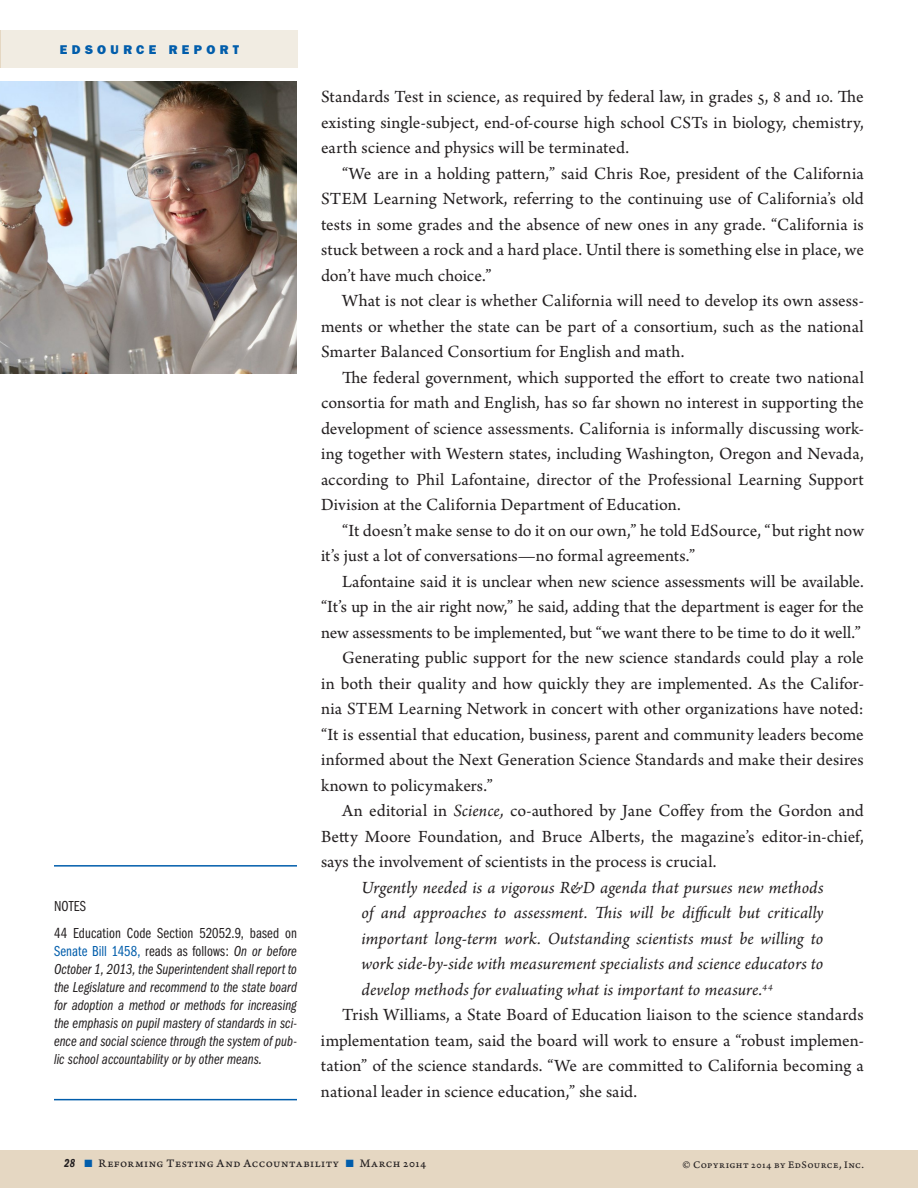
<style>
.page{position:relative;width:918px;height:1188px;background:#fff}
.page>*{position:absolute;margin:0;border:0;box-sizing:border-box;transform-origin:0 0}
.main_text{font:18px/25.5px "Arno Pro";color:#231f20;text-align:justify}
.main_text_indented_i{font:italic 18px/25.5px "Arno Pro";letter-spacing:.005em;color:#231f20;text-align:justify}
.SideNotes{font:15px/18px "Franklin Gothic Book Cmpr Ital";letter-spacing:.005em;color:#231f20;text-align:justify}
.SideNotes-2{font:15px "Franklin Gothic Book Cmpr";letter-spacing:.015em;color:#231f20}
.t1{font:800 12.75px "Franklin Gothic";letter-spacing:.34em;color:#015dab}
.t2{font:12px "Arno Pro Caption";letter-spacing:.045em;color:#231f20}
.t3{font:10.5px "Arno Pro Caption";letter-spacing:.04em;color:#231f20}
.s1{font-family:"Franklin Gothic Book Cmpr"}
.s2{font-family:"Franklin Gothic Book Cmpr";color:#015dab}
.s3{font-style:italic}
.s4{font-family:"Franklin Gothic Demi Cmpr Ital"}
.s5{color:#015dab}
</style>
<div class="page">
<div style="left:1px;top:30px;width:297px;height:38px;background:#f1ece2"></div>
<div style="left:1px;top:1151px;width:917px;height:37px;background:#e5d7c2"></div>
<hr style="left:54px;top:865px;width:243px;height:2px;background:#015dab">
<hr style="left:54px;top:1099px;width:243px;height:1px;background:#015dab">
<img style="left:0;top:81px;width:297px;height:293px">
<p class="t1" style="left:60px;top:42px;width:181px">EDSOURCE REPORT</p>
<p class="SideNotes-2" style="left:54px;top:898px;width:34px">NOTES</p>
<p class="SideNotes" style="left:54px;top:924px;width:245px"><span class="s1">44 Education Code Section 52052.9, based on </span><span class="s2">Senate Bill 1458,</span> <span class="s1">reads as follows:</span> On or before October 1, 2013, the Superintendent shall report to the Legislature and recommend to the state board for adoption a method or methods for increasing the emphasis on pupil mastery of standards in sci&shy;ence and social science through the system of pub&shy;lic school accountability or by other means.</p>
<p class="main_text" style="left:321px;top:85px;width:544px">Standards Test in science, as required by federal law, in grades 5, 8 and 10. The existing single-subject, end-of-course high school CSTs in biology, chemistry, earth science and physics will be terminated.</p>
<p class="main_text" style="left:321px;top:161px;width:544px;text-indent:21px">“We are in a holding pattern,” said Chris Roe, president of the California STEM Learning Network, referring to the continuing use of California’s old tests in some grades and the absence of new ones in any grade. “California is stuck between a rock and a hard place. Until there is something else in place, we don’t have much choice.”</p>
<p class="main_text" style="left:321px;top:289px;width:545px;text-indent:21px">What is not clear is whether California will need to develop its own assess&shy;ments or whether the state can be part of a consortium, such as the national Smarter Balanced Consortium for English and math.</p>
<p class="main_text" style="left:321px;top:365px;width:545px;text-indent:21px">The federal government, which supported the effort to create two national consortia for math and English, has so far shown no interest in supporting the development of science assessments. California is informally discussing work&shy;ing together with Western states, including Washington, Oregon and Nevada, according to Phil Lafontaine, director of the Professional Learning Support Division at the California Department of Education.</p>
<p class="main_text" style="left:321px;top:518px;width:544px;text-indent:21px">“It doesn’t make sense to do it on our own,” he told EdSource, “but right now it’s just a lot of conversations—no formal agreements.”</p>
<p class="main_text" style="left:321px;top:569px;width:544px;text-indent:21px">Lafontaine said it is unclear when new science assessments will be available. “It’s up in the air right now,” he said, adding that the department is eager for the new assessments to be implemented, but “we want there to be time to do it well.”</p>
<p class="main_text" style="left:321px;top:646px;width:545px;text-indent:21px">Generating public support for the new science standards could play a role in both their quality and how quickly they are implemented. As the Califor&shy;nia STEM Learning Network in concert with other organizations have noted: “It is essential that education, business, parent and community leaders become informed about the Next Generation Science Standards and make their desires known to policymakers.”</p>
<p class="main_text" style="left:321px;top:799px;width:544px;text-indent:21px">An editorial in <span class="s3">Science,</span> co-authored by Jane Coffey from the Gordon and Betty Moore Foundation, and Bruce Alberts, the magazine’s editor-in-chief, says the involvement of scientists in the process is crucial.</p>
<p class="main_text_indented_i" style="left:362px;top:876px;width:464px">Urgently needed is a vigorous R&amp;D agenda that pursues new methods of and approaches to assessment. This will be difficult but critically important long-term work. Outstanding scientists must be willing to work side-by-side with measurement specialists and science educators to develop methods for evaluating what is important to measure.<sup>44</sup></p>
<p class="main_text" style="left:321px;top:1003px;width:545px;text-indent:21px">Trish Williams, a State Board of Education liaison to the science standards implementation team, said the board will work to ensure a “robust implemen&shy;tation” of the science standards. “We are committed to California becoming a national leader in science education,” she said.</p>
<p class="t2" style="left:64px;top:1157px;width:364px"><span class="s4">28</span> <span class="s5">■</span> Reforming Testing And Accountability <span class="s5">■</span> March 2014</p>
<p class="t3" style="left:683px;top:1158px;width:183px">© Copyright 2014 by EdSource, Inc.</p>
<p class="t3" style="left:65px;top:1158px;width:249px"><span class="s4">28</span> <span class="s5">■</span> Passing When It Counts <span class="s5">■</span> February 2012</p>
<p class="t3" style="left:670px;top:1158px;width:182px">© Copyright 2012 by EdSource, Inc.</p>
</div>
